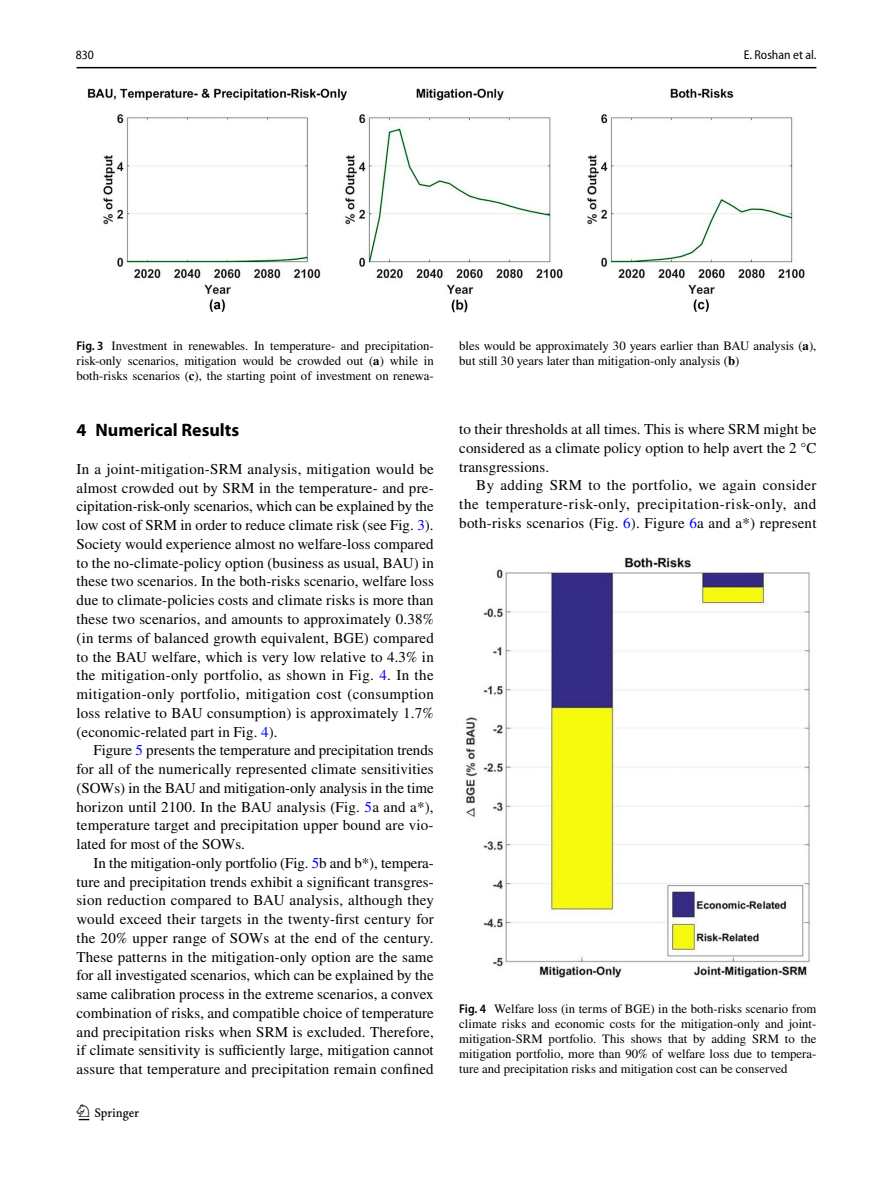
<style>
.page{position:relative;width:893px;height:1187px;background:#fff}
.page>*{position:absolute;margin:0;border:0;box-sizing:border-box;transform-origin:0 0}
.t1{font:22.5px "Springnew Regular 2";color:#000}
.t2{font:700 18px "Myriad Pro";color:#000}
.t3{font:15px/18.8px "STIX";letter-spacing:.01em;color:#000;text-align:justify}
.t4{font:12.75px/15px "STIX";color:#000;text-align:justify}
.t5{font:semi-condensed 12.75px "Myriad Pro";color:#000}
.t6{font:semi-condensed 12.75px "Myriad Pro Unic";color:#000}
.s1{font-family:"Myriad Pro";font-weight:600;font-stretch:semi-condensed}
.s2{font-weight:700}
.s3{color:#00f}
</style>
<div class="page">
<hr style="left:77px;top:67px;width:739px;height:1px;background:#000">
<img style="left:87px;top:88px;width:718px;height:225px">
<img style="left:466px;top:557px;width:344px;height:420px">
<p class="t6" style="left:76px;top:50px;width:20px">830</p>
<p class="t5" style="left:744px;top:48px;width:74px">E. Roshan et al.</p>
<p class="t4" style="left:77px;top:339px;width:359px"><span class="s1">Fig. 3</span> Investment in renewables. In temperature- and precipitation&shy;risk-only scenarios, mitigation would be crowded out (<span class="s2">a</span>) while in both-risks scenarios (<span class="s2">c</span>), the starting point of investment on renewa-</p>
<p class="t4" style="left:459px;top:339px;width:359px">bles would be approximately 30 years earlier than BAU analysis (<span class="s2">a</span>), but still 30 years later than mitigation-only analysis (<span class="s2">b</span>)</p>
<p class="t2" style="left:77px;top:418px;width:164px">4 Numerical Results</p>
<p class="t3" style="left:77px;top:460px;width:359px">In a joint-mitigation-SRM analysis, mitigation would be almost crowded out by SRM in the temperature- and pre&shy;cipitation-risk-only scenarios, which can be explained by the low cost of SRM in order to reduce climate risk (see Fig. <span class="s3">3</span>).<br>Society would experience almost no welfare-loss compared to the no-climate-policy option (business as usual, BAU) in these two scenarios. In the both-risks scenario, welfare loss due to climate-policies costs and climate risks is more than these two scenarios, and amounts to approximately 0.38% (in terms of balanced growth equivalent, BGE) compared to the BAU welfare, which is very low relative to 4.3% in the mitigation-only portfolio, as shown in Fig. <span class="s3">4</span>. In the mitigation-only portfolio, mitigation cost (consumption loss relative to BAU consumption) is approximately 1.7% (economic-related part in Fig. <span class="s3">4</span>).</p>
<p class="t3" style="left:77px;top:741px;width:359px;text-indent:17px">Figure <span class="s3">5</span> presents the temperature and precipitation trends for all of the numerically represented climate sensitivities (SOWs) in the BAU and mitigation-only analysis in the time horizon until 2100. In the BAU analysis (Fig. <span class="s3">5</span>a and a*), temperature target and precipitation upper bound are vio&shy;lated for most of the SOWs.</p>
<p class="t3" style="left:77px;top:854px;width:359px;text-indent:17px">In the mitigation-only portfolio (Fig. <span class="s3">5</span>b and b*), tempera&shy;ture and precipitation trends exhibit a significant transgres&shy;sion reduction compared to BAU analysis, although they would exceed their targets in the twenty-first century for the 20% upper range of SOWs at the end of the century.<br>These patterns in the mitigation-only option are the same for all investigated scenarios, which can be explained by the same calibration process in the extreme scenarios, a convex combination of risks, and compatible choice of temperature and precipitation risks when SRM is excluded. Therefore, if climate sensitivity is sufficiently large, mitigation cannot assure that temperature and precipitation remain confined</p>
<h1 class="t1" style="left:79px;top:1104px;width:62px">1 3</h1>
<p class="t3" style="left:459px;top:421px;width:359px">to their thresholds at all times. This is where SRM might be considered as a climate policy option to help avert the 2 °C transgressions.</p>
<p class="t3" style="left:459px;top:477px;width:359px;text-indent:17px">By adding SRM to the portfolio, we again consider the temperature-risk-only, precipitation-risk-only, and both-risks scenarios (Fig. <span class="s3">6</span>). Figure <span class="s3">6</span>a and a*) represent</p>
<p class="t4" style="left:459px;top:1001px;width:359px"><span class="s1">Fig. 4</span> Welfare loss (in terms of BGE) in the both-risks scenario from climate risks and economic costs for the mitigation-only and joint&shy;mitigation-SRM portfolio. This shows that by adding SRM to the mitigation portfolio, more than 90% of welfare loss due to tempera&shy;ture and precipitation risks and mitigation cost can be conserved</p>
</div>
